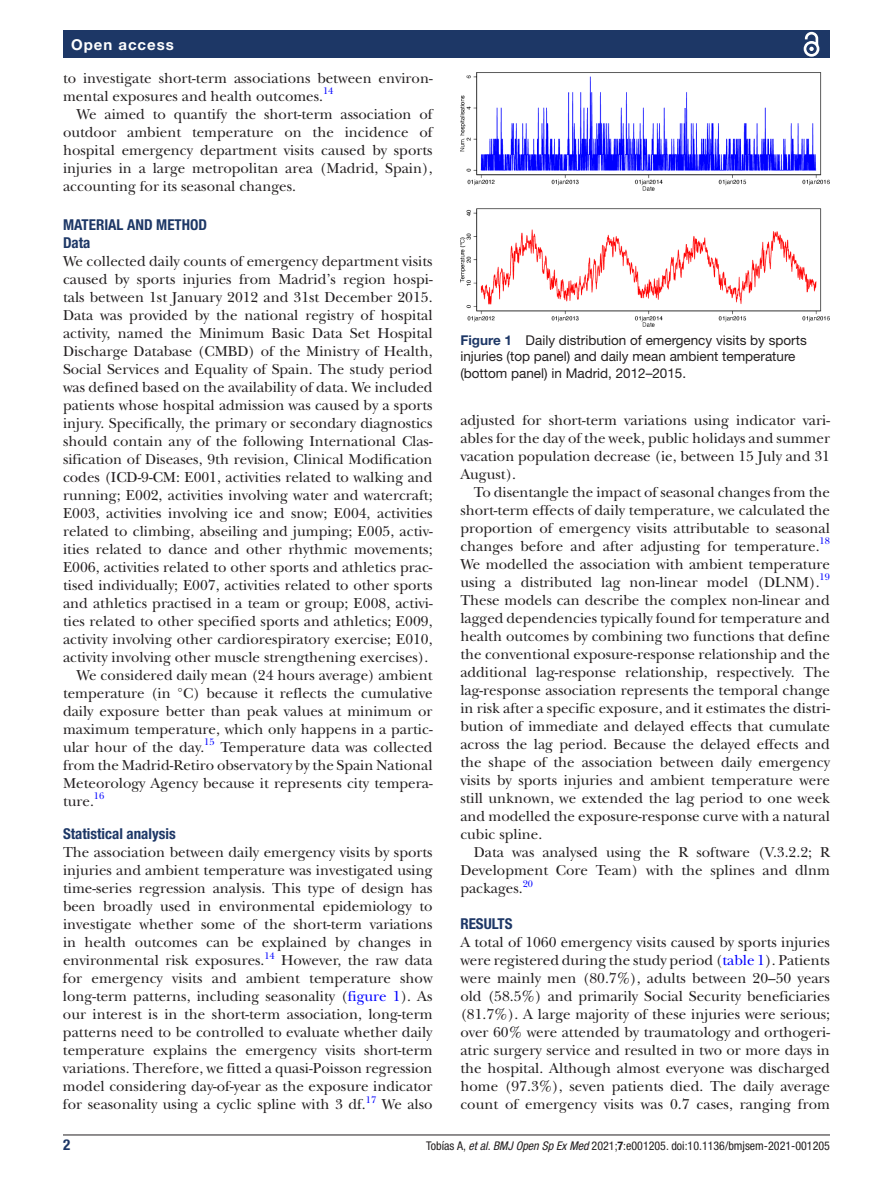
<style>
.page{position:relative;width:893px;height:1191px;background:#fff}
.page>*{position:absolute;margin:0;border:0;box-sizing:border-box;transform-origin:0 0}
.t1{font:15px/18px "New Baskerville";color:#231f20;text-align:justify}
.t2{font:700 condensed 15px/18px "Helvetica Neue LT Std";color:#1d3766}
.t3{font:700 15px "Helvetica Neue LT Std";letter-spacing:.065em;color:#fff}
.t4{font:13.5px/16.5px "Helvetica Neue LT Std";color:#231f20}
.t5{font:condensed 12px "Helvetica Neue LT Std";color:#231f20}
.t6{font:9.9px "New Baskerville";color:#00f}
.s1{color:#00f}
.s2{font-weight:700;color:#1d3766}
.s3{font-style:italic}
.s4{font-weight:700}
</style>
<div class="page">
<hr style="left:63px;top:1134px;width:767px;height:1px;background:#231f20">
<div style="left:63px;top:31px;width:767px;height:27px;background:#1d3766"></div>
<svg style="left:803px;top:31px;width:17px;height:26px"></svg>
<img style="left:460px;top:73px;width:370px;height:253px">
<p class="t3" style="left:71px;top:35px;width:104px">Open access</p>
<p class="t1" style="left:63px;top:69px;width:371px">to investigate short-term associations between environ&shy;mental exposures and health outcomes.</p>
<p class="t6" style="left:323px;top:85px;width:12px">14</p>
<p class="t1" style="left:63px;top:105px;width:371px;text-indent:13px">We aimed to quantify the short-term association of outdoor ambient temperature on the incidence of hospital emergency department visits caused by sports injuries in a large metropolitan area (Madrid, Spain), accounting for its seasonal changes.</p>
<p class="t2" style="left:63px;top:215px;width:146px">MATERIAL AND METHOD<br>Data</p>
<p class="t1" style="left:63px;top:252px;width:371px">We collected daily counts of emergency department visits</p>
<p class="t1" style="left:63px;top:270px;width:371px">caused by sports injuries from Madrid’s region hospi-</p>
<p class="t1" style="left:63px;top:288px;width:371px">tals between 1st January 2012 and 31st December 2015.</p>
<p class="t1" style="left:63px;top:306px;width:371px">Data was provided by the national registry of hospital</p>
<p class="t1" style="left:63px;top:324px;width:371px">activity, named the Minimum Basic Data Set Hospital</p>
<p class="t1" style="left:63px;top:342px;width:371px">Discharge Database (CMBD) of the Ministry of Health,</p>
<p class="t1" style="left:63px;top:360px;width:371px">Social Services and Equality of Spain. The study period</p>
<p class="t1" style="left:63px;top:378px;width:371px">was defined based on the availability of data. We included</p>
<p class="t1" style="left:63px;top:396px;width:371px">patients whose hospital admission was caused by a sports</p>
<p class="t1" style="left:63px;top:414px;width:371px">injury. Specifically, the primary or secondary diagnostics</p>
<p class="t1" style="left:63px;top:432px;width:371px">should contain any of the following International Clas-</p>
<p class="t1" style="left:63px;top:450px;width:371px">sification of Diseases, 9th revision, Clinical Modification</p>
<p class="t1" style="left:63px;top:468px;width:371px">codes (ICD-9-CM: E001, activities related to walking and</p>
<p class="t1" style="left:63px;top:486px;width:371px">running; E002, activities involving water and watercraft;</p>
<p class="t1" style="left:63px;top:504px;width:371px">E003, activities involving ice and snow; E004, activities</p>
<p class="t1" style="left:63px;top:522px;width:371px">related to climbing, abseiling and jumping; E005, activ-</p>
<p class="t1" style="left:63px;top:540px;width:371px">ities related to dance and other rhythmic movements;</p>
<p class="t1" style="left:63px;top:558px;width:371px">E006, activities related to other sports and athletics prac-</p>
<p class="t1" style="left:63px;top:576px;width:371px">tised individually; E007, activities related to other sports</p>
<p class="t1" style="left:63px;top:594px;width:371px">and athletics practised in a team or group; E008, activi-</p>
<p class="t1" style="left:63px;top:612px;width:371px">ties related to other specified sports and athletics; E009,</p>
<p class="t1" style="left:63px;top:630px;width:371px">activity involving other cardiorespiratory exercise; E010,</p>
<p class="t1" style="left:63px;top:648px;width:367px">activity involving other muscle strengthening exercises).</p>
<p class="t1" style="left:77px;top:666px;width:358px">We considered daily mean (24 hours average) ambient</p>
<p class="t1" style="left:63px;top:684px;width:371px">temperature (in °C) because it reflects the cumulative</p>
<p class="t1" style="left:63px;top:702px;width:371px">daily exposure better than peak values at minimum or</p>
<p class="t1" style="left:63px;top:720px;width:371px">maximum temperature, which only happens in a partic-</p>
<p class="t1" style="left:63px;top:738px;width:143px">ular hour of the day.</p>
<p class="t6" style="left:204px;top:736px;width:12px">15</p>
<p class="t1" style="left:63px;top:738px;width:371px;text-indent:158px">Temperature data was collected from the Madrid-Retiro observatory by the Spain National Meteorology Agency because it represents city tempera&shy;ture.</p>
<p class="t6" style="left:94px;top:790px;width:12px">16</p>
<p class="t2" style="left:63px;top:824px;width:114px">Statistical analysis</p>
<p class="t1" style="left:63px;top:843px;width:371px">The association between daily emergency visits by sports injuries and ambient temperature was investigated using time-series regression analysis. This type of design has been broadly used in environmental epidemiology to investigate whether some of the short-term variations in health outcomes can be explained by changes in environmental risk exposures.</p>
<p class="t6" style="left:264px;top:949px;width:12px">14</p>
<p class="t1" style="left:63px;top:951px;width:371px;text-indent:218px">However, the raw data for emergency visits and ambient temperature show long-term patterns, including seasonality (<span class="s1">figure 1</span>). As our interest is in the short-term association, long-term patterns need to be controlled to evaluate whether daily temperature explains the emergency visits short-term variations. Therefore, we fitted a quasi-Poisson regression model considering day-of-year as the exposure indicator for seasonality using a cyclic spline with 3 df.<sup>17</sup> We also</p>
<p class="t4" style="left:460px;top:331px;width:348px"><span class="s2">Figure 1</span> Daily distribution of emergency visits by sports injuries (top panel) and daily mean ambient temperature (bottom panel) in Madrid, 2012–2015.</p>
<p class="t1" style="left:460px;top:411px;width:371px">adjusted for short-term variations using indicator vari&shy;ables for the day of the week, public holidays and summer vacation population decrease (ie, between 15 July and 31<br>August).</p>
<p class="t1" style="left:460px;top:483px;width:371px;text-indent:14px">To disentangle the impact of seasonal changes from the short-term effects of daily temperature, we calculated the proportion of emergency visits attributable to seasonal changes before and after adjusting for temperature.<sup>18<br></sup>We modelled the association with ambient temperature using a distributed lag non-linear model (DLNM).</p>
<p class="t6" style="left:820px;top:571px;width:12px">19</p>
<p class="t1" style="left:460px;top:591px;width:371px">These models can describe the complex non-linear and lagged dependencies typically found for temperature and health outcomes by combining two functions that define the conventional exposure-response relationship and the additional lag-response relationship, respectively. The lag-response association represents the temporal change in risk after a specific exposure, and it estimates the distri&shy;bution of immediate and delayed effects that cumulate across the lag period. Because the delayed effects and the shape of the association between daily emergency visits by sports injuries and ambient temperature were still unknown, we extended the lag period to one week and modelled the exposure-response curve with a natural cubic spline.</p>
<p class="t1" style="left:460px;top:843px;width:371px;text-indent:14px">Data was analysed using the R software (V.3.2.2; R Development Core Team) with the splines and dlnm packages.</p>
<p class="t6" style="left:523px;top:877px;width:12px">20</p>
<p class="t2" style="left:460px;top:914px;width:54px">RESULTS</p>
<p class="t1" style="left:460px;top:933px;width:371px">A total of 1060 emergency visits caused by sports injuries were registered during the study period (<span class="s1">table 1</span>). Patients were mainly men (80.7%), adults between 20–50 years old (58.5%) and primarily Social Security beneficiaries (81.7%). A large majority of these injuries were serious; over 60% were attended by traumatology and orthogeri&shy;atric surgery service and resulted in two or more days in the hospital. Although almost everyone was discharged home (97.3%), seven patients died. The daily average count of emergency visits was 0.7 cases, ranging from</p>
<p class="t2" style="left:63px;top:1135px;width:9px">2</p>
<p class="t5" style="left:426px;top:1138px;width:405px">Tobías A, <span class="s3">et al</span>. <span class="s3">BMJ Open Sp Ex Med</span> 2021;<span class="s4">7</span>:e001205. doi:10.1136/bmjsem-2021-001205</p>
</div>
